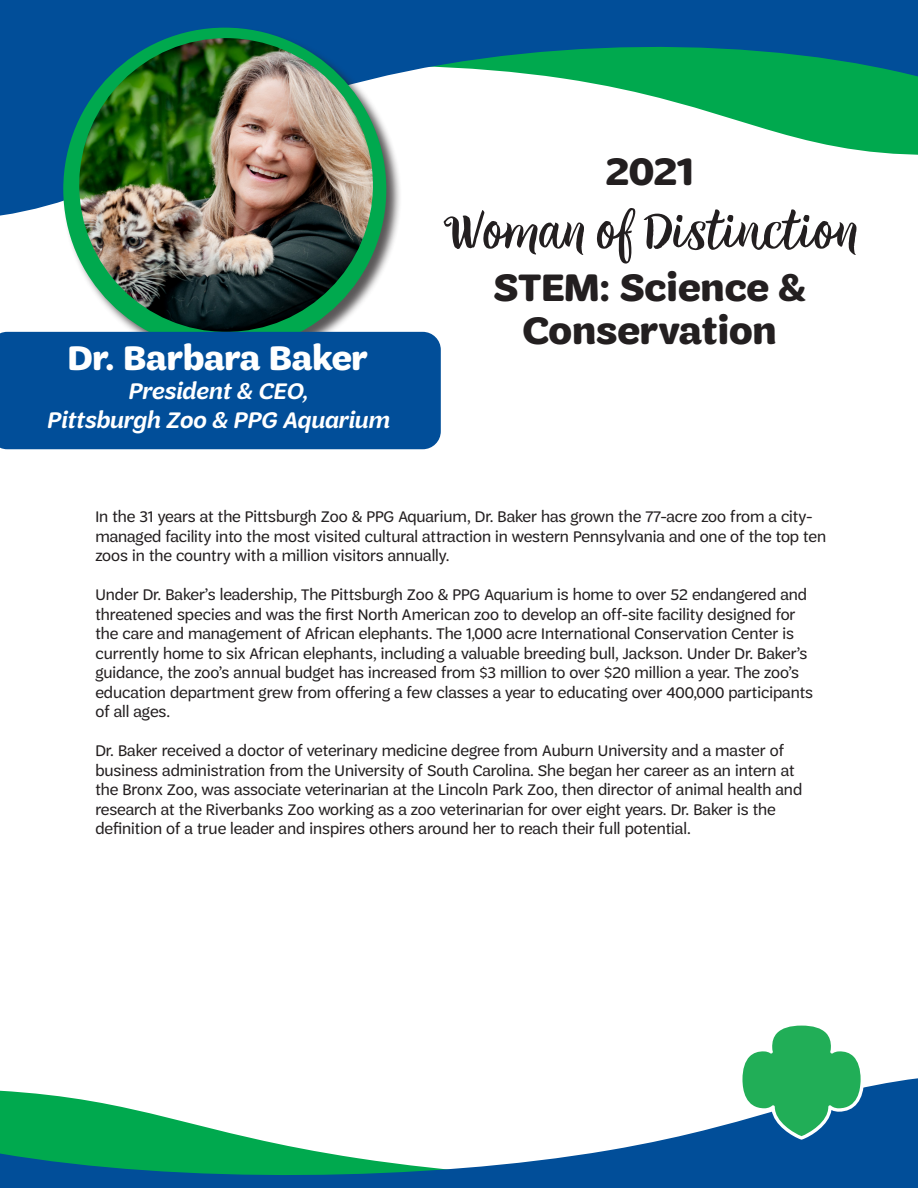
<style>
.page{position:relative;width:918px;height:1188px;background:#fff}
.page>*{position:absolute;margin:0;border:0;box-sizing:border-box;transform-origin:0 0}
.t1{font:52.5px "Thin Mint Script";color:#231f20}
.t2{font:700 40.5px "Trefoil Sans";color:#231f20}
.t3{font:700 36px "Trefoil Sans";color:#fff}
.t4{font:italic 600 24px "Trefoil Sans";color:#fff}
.t5{font:16.5px/19.5px "Trefoil Sans";color:#231f20}
</style>
<div class="page">
<svg style="left:0;top:1078px;width:918px;height:110px"></svg>
<svg style="left:0;top:0;width:918px;height:216px"></svg>
<div style="left:62px;top:27px;width:340px;height:339px;background:#231f20;opacity:.75"></div>
<div style="left:63px;top:28px;width:323px;height:323px;background:#00a94e;border-radius:50%"></div>
<img style="left:79px;top:38px;width:294px;height:294px;border-radius:147px">
<div style="left:0;top:332px;width:441px;height:117px;background:#014e99"></div>
<svg style="left:739px;top:1025px;width:125px;height:115px"></svg>
<p class="t3" style="left:67px;top:338px;width:302px">Dr. Barbara Baker</p>
<p class="t4" style="left:128px;top:378px;width:182px">President &amp; CEO,</p>
<p class="t4" style="left:47px;top:407px;width:344px">Pittsburgh Zoo &amp; PPG Aquarium</p>
<p class="t2" style="left:606px;top:149px;width:90px">2021</p>
<p class="t1" style="left:444px;top:199px;width:416px">Woman of Distinction</p>
<p class="t2" style="left:493px;top:265px;width:314px">STEM: Science &amp;</p>
<p class="t2" style="left:523px;top:308px;width:256px">Conservation</p>
<p class="t5" style="left:95px;top:507px;width:732px">In the 31 years at the Pittsburgh Zoo &amp; PPG Aquarium, Dr. Baker has grown the 77-acre zoo from a city&shy;managed facility into the most visited cultural attraction in western Pennsylvania and one of the top ten zoos in the country with a million visitors annually.</p>
<p class="t5" style="left:95px;top:585px;width:719px">Under Dr. Baker’s leadership, The Pittsburgh Zoo &amp; PPG Aquarium is home to over 52 endangered and threatened species and was the first North American zoo to develop an off-site facility designed for the care and management of African elephants. The 1,000 acre International Conservation Center is currently home to six African elephants, including a valuable breeding bull, Jackson. Under Dr. Baker’s guidance, the zoo’s annual budget has increased from $3 million to over $20 million a year. The zoo’s education department grew from offering a few classes a year to educating over 400,000 participants of all ages.</p>
<p class="t5" style="left:95px;top:741px;width:708px">Dr. Baker received a doctor of veterinary medicine degree from Auburn University and a master of business administration from the University of South Carolina. She began her career as an intern at the Bronx Zoo, was associate veterinarian at the Lincoln Park Zoo, then director of animal health and research at the Riverbanks Zoo working as a zoo veterinarian for over eight years. Dr. Baker is the definition of a true leader and inspires others around her to reach their full potential.</p>
</div>
